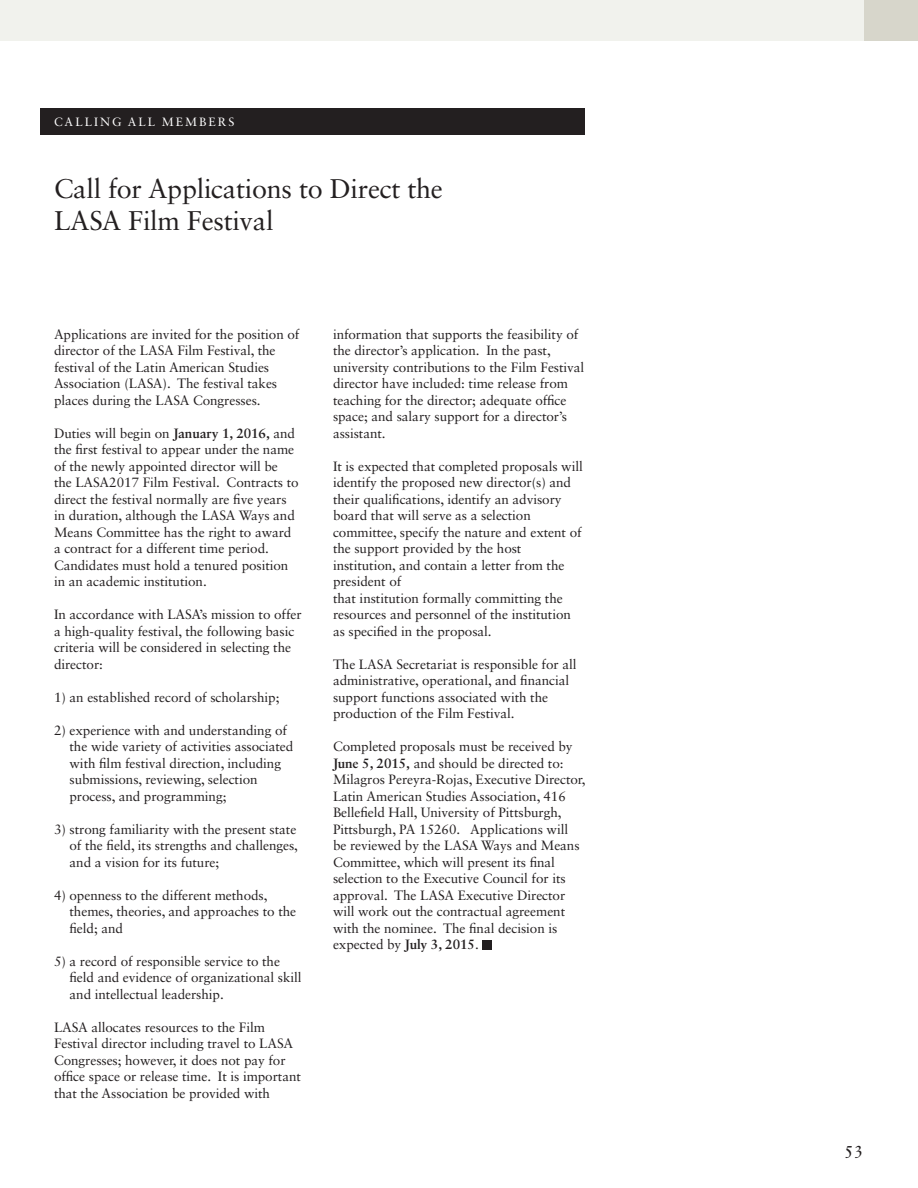
<style>
.page{position:relative;width:918px;height:1188px;background:#fff}
.page>*{position:absolute;margin:0;border:0;box-sizing:border-box;transform-origin:0 0}
.t1{font:27px/31.5px "Sabon LT Std";letter-spacing:-.01em;color:#231f20}
.t2{font:18px "Sabon Roman Os F";color:#231f20}
.t3{font:13.5px/16.5px "Sabon LT Std";letter-spacing:-.005em;color:#231f20}
.t4{font:12px "Sabon";letter-spacing:.165em;color:#fff}
.s1{font-weight:700}
</style>
<div class="page">
<div style="left:482px;top:940px;width:10px;height:10px;background:#231f20"></div>
<div style="left:40px;top:108px;width:545px;height:27px;background:#231f20"></div>
<div style="left:0;top:0;width:864px;height:40px;background:#f1f2ed"></div>
<div style="left:864px;top:0;width:54px;height:40px;background:#d7d6cb"></div>
<p class="t4" style="left:54px;top:115px;width:182px">CALLING ALL MEMBERS</p>
<h1 class="t1" style="left:54px;top:173px;width:390px">Call for Applications to Direct the<br>LASA Film Festival</h1>
<p class="t3" style="left:54px;top:326px;width:247px">Applications are invited for the position of director of the LASA Film Festival, the festival of the Latin American Studies Association (LASA). The festival takes places during the LASA Congresses.</p>
<p class="t3" style="left:54px;top:425px;width:246px">Duties will begin on <span class="s1">January 1, 2016,</span> and the first festival to appear under the name of the newly appointed director will be the LASA2017 Film Festival. Contracts to direct the festival normally are five years in duration, although the LASA Ways and Means Committee has the right to award a contract for a different time period.<br>Candidates must hold a tenured position in an academic institution.</p>
<p class="t3" style="left:54px;top:606px;width:249px">In accordance with LASA’s mission to offer a high-quality festival, the following basic criteria will be considered in selecting the director:</p>
<p class="t3" style="left:54px;top:689px;width:227px">1) an established record of scholarship;</p>
<p class="t3" style="left:70px;top:722px;width:225px;text-indent:-16px">2) experience with and understanding of the wide variety of activities associated with film festival direction, including submissions, reviewing, selection process, and programming;</p>
<p class="t3" style="left:70px;top:821px;width:230px;text-indent:-16px">3) strong familiarity with the present state of the field, its strengths and challenges, and a vision for its future;</p>
<p class="t3" style="left:70px;top:887px;width:228px;text-indent:-16px">4) openness to the different methods, themes, theories, and approaches to the field; and</p>
<p class="t3" style="left:70px;top:953px;width:234px;text-indent:-16px">5) a record of responsible service to the field and evidence of organizational skill and intellectual leadership.</p>
<p class="t3" style="left:54px;top:1019px;width:248px">LASA allocates resources to the Film Festival director including travel to LASA Congresses; however, it does not pay for office space or release time. It is important that the Association be provided with</p>
<p class="t3" style="left:333px;top:326px;width:253px">information that supports the feasibility of the director’s application. In the past, university contributions to the Film Festival director have included: time release from teaching for the director; adequate office space; and salary support for a director’s assistant.</p>
<p class="t3" style="left:333px;top:458px;width:251px">It is expected that completed proposals will identify the proposed new director(s) and their qualifications, identify an advisory board that will serve as a selection committee, specify the nature and extent of the support provided by the host institution, and contain a letter from the president of<br>that institution formally committing the resources and personnel of the institution as specified in the proposal.</p>
<p class="t3" style="left:333px;top:656px;width:245px">The LASA Secretariat is responsible for all administrative, operational, and financial support functions associated with the production of the Film Festival.</p>
<p class="t3" style="left:333px;top:738px;width:254px">Completed proposals must be received by <span class="s1">June 5, 2015,</span> and should be directed to:<br>Milagros Pereyra-Rojas, Executive Director, Latin American Studies Association, 416<br>Bellefield Hall, University of Pittsburgh, Pittsburgh, PA 15260. Applications will<br>be reviewed by the LASA Ways and Means Committee, which will present its final selection to the Executive Council for its approval. The LASA Executive Director will work out the contractual agreement with the nominee. The final decision is expected by <span class="s1">July 3, 2015</span>.</p>
<h2 class="t2" style="left:844px;top:1137px;width:22px">53</h2>
</div>
